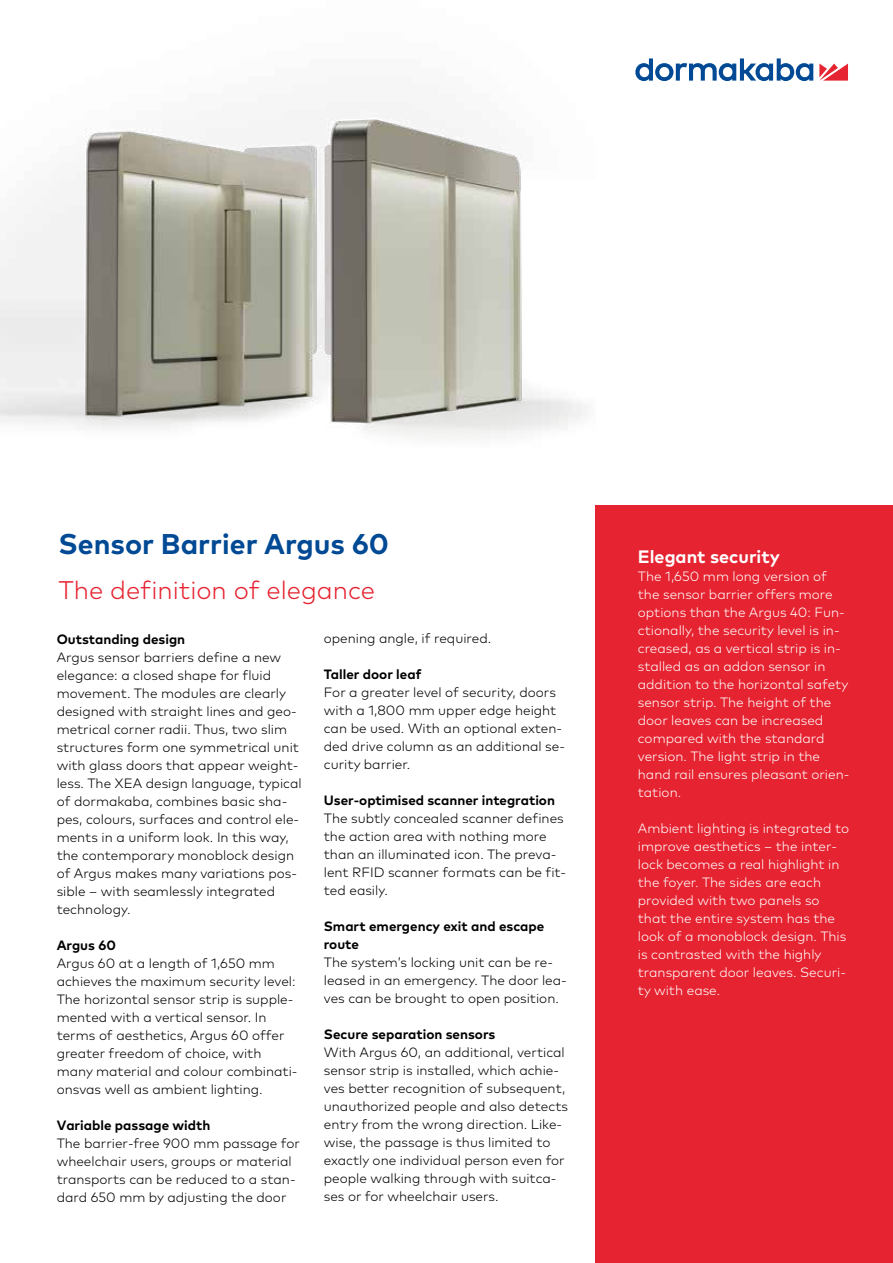
<style>
.page{position:relative;width:893px;height:1263px;background:#fff}
.page>*{position:absolute;margin:0;border:0;box-sizing:border-box;transform-origin:0 0}
.t1{font:700 28.5px "Mark Pro";color:#004994}
.t2{font:300 25.5px "Mark Pro";color:#e62330}
.t3{font:700 18px "Mark Pro";color:#fff}
.t4{font:300 13.5px/18px "Mark Pro";color:#000}
.t5{font:300 13.5px/18px "Mark Pro";color:#fff}
.t6{font:700 13.5px/18px "Mark Pro";color:#000}
</style>
<div class="page">
<svg style="left:819px;top:64px;width:29px;height:17px"></svg>
<svg style="left:635px;top:58px;width:178px;height:23px"></svg>
<img style="left:0;top:102px;width:587px;height:336px">
<div style="left:595px;top:505px;width:298px;height:758px;background:#e62330"></div>
<h1 class="t1" style="left:58px;top:522px;width:332px">Sensor Barrier Argus 60</h1>
<h2 class="t2" style="left:58px;top:570px;width:318px">The definition of elegance</h2>
<p class="t6" style="left:57px;top:629px;width:130px">Outstanding design</p>
<p class="t4" style="left:57px;top:647px;width:246px">Argus sensor barriers define a new elegance: a closed shape for fluid movement. The modules are clearly designed with straight lines and geo&shy;metrical corner radii. Thus, two slim structures form one symmetrical unit with glass doors that appear weight&shy;less. The XEA design language, typical of dormakaba, combines basic sha&shy;pes, colours, surfaces and control ele&shy;ments in a uniform look. In this way, the contemporary monoblock design of Argus makes many variations pos&shy;sible – with seamlessly integrated technology.</p>
<p class="t6" style="left:57px;top:934px;width:61px">Argus 60</p>
<p class="t4" style="left:57px;top:953px;width:242px">Argus 60 at a length of 1,650 mm achieves the maximum security level:<br>The horizontal sensor strip is supple&shy;mented with a vertical sensor. In terms of aesthetics, Argus 60 offer greater freedom of choice, with many material and colour combinati&shy;onsvas well as ambient lighting.</p>
<p class="t6" style="left:57px;top:1114px;width:155px">Variable passage width</p>
<p class="t4" style="left:57px;top:1133px;width:245px">The barrier-free 900 mm passage for wheelchair users, groups or material transports can be reduced to a stan&shy;dard 650 mm by adjusting the door</p>
<p class="t4" style="left:324px;top:629px;width:169px">opening angle, if required.</p>
<p class="t6" style="left:324px;top:664px;width:99px">Taller door leaf</p>
<p class="t4" style="left:324px;top:683px;width:243px">For a greater level of security, doors with a 1,800 mm upper edge height can be used. With an optional exten&shy;ded drive column as an additional se&shy;curity barrier.</p>
<p class="t6" style="left:324px;top:790px;width:233px">User-optimised scanner integration</p>
<p class="t4" style="left:324px;top:809px;width:244px">The subtly concealed scanner defines the action area with nothing more than an illuminated icon. The preva&shy;lent RFID scanner formats can be fit&shy;ted easily.</p>
<p class="t6" style="left:324px;top:916px;width:222px">Smart emergency exit and escape route</p>
<p class="t4" style="left:324px;top:952px;width:244px">The system’s locking unit can be re&shy;leased in an emergency. The door lea&shy;ves can be brought to open position.</p>
<p class="t6" style="left:324px;top:1024px;width:173px">Secure separation sensors</p>
<p class="t4" style="left:324px;top:1042px;width:246px">With Argus 60, an additional, vertical sensor strip is installed, which achie&shy;ves better recognition of subsequent, unauthorized people and also detects entry from the wrong direction. Like&shy;wise, the passage is thus limited to exactly one individual person even for people walking through with suitca&shy;ses or for wheelchair users.</p>
<h3 class="t3" style="left:638px;top:542px;width:144px">Elegant security</h3>
<p class="t5" style="left:638px;top:566px;width:213px">The 1,650 mm long version of the sensor barrier offers more options than the Argus 40: Fun&shy;ctionally, the security level is in&shy;creased, as a vertical strip is in&shy;stalled as an addon sensor in addition to the horizontal safety sensor strip. The height of the door leaves can be increased compared with the standard version. The light strip in the hand rail ensures pleasant orien&shy;tation.</p>
<p class="t5" style="left:638px;top:818px;width:213px">Ambient lighting is integrated to improve aesthetics – the inter&shy;lock becomes a real highlight in the foyer. The sides are each provided with two panels so that the entire system has the look of a monoblock design. This is contrasted with the highly transparent door leaves. Securi&shy;ty with ease.</p>
</div>
